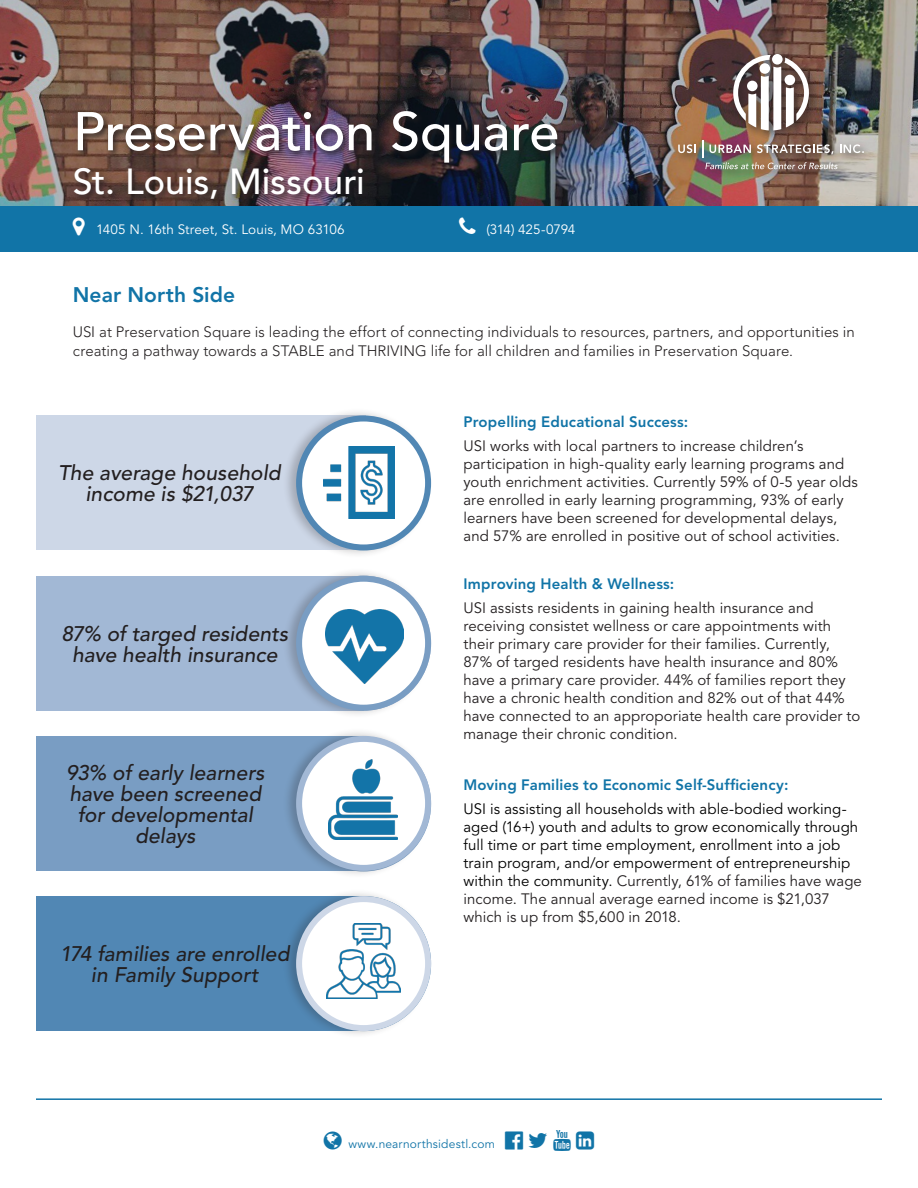
<style>
.page{position:relative;width:918px;height:1188px;background:#fff}
.page>*{position:absolute;margin:0;border:0;box-sizing:border-box;transform-origin:0 0}
.Project_Name{font:500 54px "Avenir LT Std";letter-spacing:-.005em;color:#fff}
.City__State{font:500 36px "Avenir LT Std";letter-spacing:-.005em;color:#fff}
.Highlight___Subhead{font:italic 500 21px/21px "Avenir LT Std";letter-spacing:.005em;color:#231f20;text-align:center}
.Blue_First_Paragraph{font:800 21px "Avenir LT Std";color:#1174a7}
.Text{font:15px/18px "Avenir LT Std";letter-spacing:.005em;color:#231f20}
.Text-2{font:15px/18px "Avenir LT Std";letter-spacing:.005em;color:#000}
.First_Paragraph{font:300 15px/19.5px "Avenir LT Std";letter-spacing:.005em;color:#231f20}
.Text-3{font:800 15px "Avenir LT Std";letter-spacing:.01em;color:#1174a7}
.First_Paragraph-2{font:800 15px "Avenir LT Std";letter-spacing:.01em;color:#1174a7}
.Social_handles{font:13.5px "Avenir LT Std";color:#fff}
.Social_handles-2{font:13.5px "Avenir LT Std";letter-spacing:-.02em;color:#fff}
.t1{font:12px "Avenir LT Std";letter-spacing:.015em;color:#1174a7}
.s1{color:#231f20}
</style>
<div class="page">
<hr style="left:36px;top:1098px;width:846px;height:2px;background:#1174a7">
<img style="left:0;top:0;width:918px;height:207px">
<div style="left:0;top:207px;width:918px;height:45px;background:#1174a7"></div>
<div style="left:72px;top:109px;width:493px;height:97px;background:#231f20;opacity:.75"></div>
<div style="left:674px;top:49px;width:200px;height:131px;background:#231f20;opacity:.75"></div>
<svg style="left:678px;top:144px;width:18px;height:9px"></svg>
<img style="left:702px;top:140px;width:162px;height:29px">
<svg style="left:733px;top:55px;width:76px;height:75px"></svg>
<div style="left:36px;top:416px;width:330px;height:134px;background:#cdd7e7"></div>
<div style="left:282px;top:407px;width:151px;height:151px;background:#231f20;opacity:.25"></div>
<div style="left:299px;top:418px;width:129px;height:130px;background:#fff;border-radius:50%"></div>
<div style="left:296px;top:416px;width:135px;height:134px;border:6px solid #5187b4;border-radius:50%"></div>
<div style="left:36px;top:576px;width:328px;height:135px;background:#a2b8d5"></div>
<div style="left:36px;top:736px;width:328px;height:136px;background:#799dc3"></div>
<div style="left:36px;top:896px;width:328px;height:135px;background:#5187b4"></div>
<div style="left:282px;top:567px;width:151px;height:152px;background:#231f20;opacity:.25"></div>
<div style="left:299px;top:579px;width:129px;height:129px;background:#fff;border-radius:50%"></div>
<div style="left:296px;top:576px;width:135px;height:135px;border:6px solid #799dc3;border-radius:50%"></div>
<div style="left:282px;top:728px;width:151px;height:151px;background:#231f20;opacity:.25"></div>
<div style="left:299px;top:739px;width:129px;height:129px;background:#fff;border-radius:50%"></div>
<div style="left:296px;top:736px;width:135px;height:135px;border:6px solid #a2b8d5;border-radius:50%"></div>
<div style="left:282px;top:888px;width:151px;height:151px;background:#231f20;opacity:.25"></div>
<div style="left:299px;top:899px;width:129px;height:129px;background:#fff;border-radius:50%"></div>
<div style="left:296px;top:896px;width:135px;height:135px;border:6px solid #cdd7e7;border-radius:50%"></div>
<img style="left:323px;top:447px;width:72px;height:71px">
<img style="left:328px;top:760px;width:70px;height:80px">
<img style="left:327px;top:924px;width:73px;height:74px">
<img style="left:325px;top:610px;width:79px;height:73px">
<p class="Project_Name" style="left:73px;top:100px;width:488px">Preservation Square</p>
<p class="City__State" style="left:73px;top:160px;width:294px">St. Louis, Missouri</p>
<p class="Social_handles" style="left:96px;top:222px;width:250px">1405 N. 16th Street, St. Louis, MO 63106</p>
<p class="Social_handles-2" style="left:486px;top:222px;width:91px">(314) 425-0794</p>
<p class="Blue_First_Paragraph" style="left:73px;top:282px;width:164px">Near North Side</p>
<p class="First_Paragraph" style="left:73px;top:322px;width:783px">USI at Preservation Square is leading the effort of connecting individuals to resources, partners, and opportunities in creating a pathway towards a STABLE and THRIVING life for all children and families in Preservation Square.</p>
<p class="Highlight___Subhead" style="left:58px;top:463px;width:224px">The average household income is $21,037</p>
<p class="Highlight___Subhead" style="left:61px;top:623px;width:228px">87% of targed residents have health insurance</p>
<p class="Highlight___Subhead" style="left:66px;top:763px;width:200px">93% of early learners have been screened for developmental delays</p>
<p class="Highlight___Subhead" style="left:60px;top:944px;width:231px">174 families are enrolled in Family Support</p>
<p class="First_Paragraph-2" style="left:464px;top:413px;width:226px">Propelling Educational Success:</p>
<p class="Text" style="left:464px;top:437px;width:396px">USI works with local partners to increase children’s participation in high-quality early learning programs and youth enrichment activities. Currently 59% of 0-5 year olds are enrolled in early learning programming, 93% of early learners have been screened for developmental delays, and 57% are enrolled in positive out of school activities.</p>
<p class="Text-3" style="left:464px;top:575px;width:212px">Improving Health &amp; Wellness:</p>
<p class="Text" style="left:464px;top:599px;width:399px">USI assists residents in gaining health insurance and receiving consistet wellness or care appointments with their primary care provider for their families. Currently, 87% of targed residents have health insurance and 80% have a primary care provider. 44% of families report they have a chronic health condition and 82% out of that 44% have connected to an approporiate health care provider to manage their chronic condition.</p>
<p class="Text-3" style="left:464px;top:776px;width:327px">Moving Families to Economic Self-Sufficiency:</p>
<p class="Text-2" style="left:464px;top:800px;width:400px">USI is assisting all households with able-bodied working&shy;aged (16+) youth and adults to grow economically through full time or part time employment, enrollment into a job train program, and/or empowerment of entrepreneurship within the community. <span class="s1">Currently, 61% of families have wage income. The annual average earned income is $21,037 which is up from $5,600 in 2018.</span></p>
<p class="t1" style="left:348px;top:1137px;width:148px">www.nearnorthsidestl.com</p>
</div>
